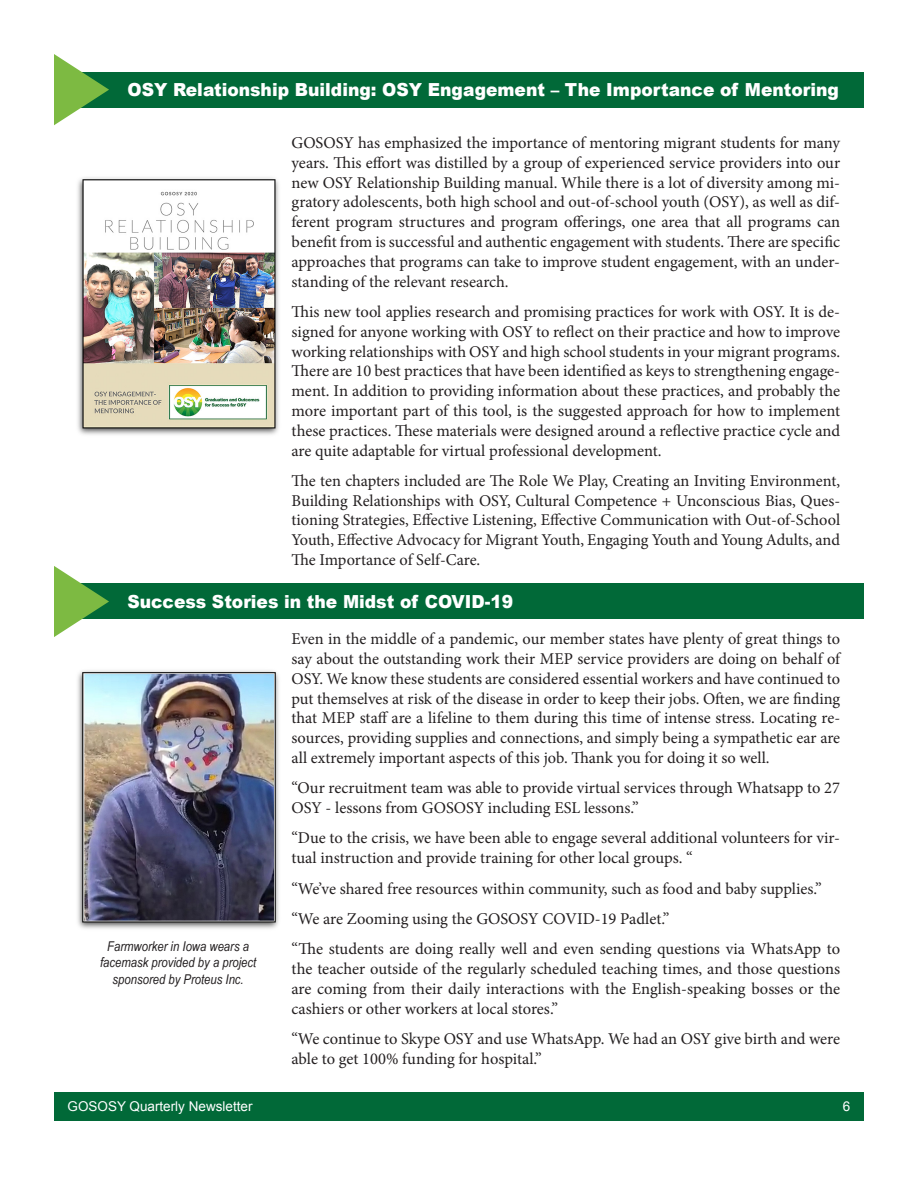
<style>
.page{position:relative;width:918px;height:1188px;background:#fff}
.page>*{position:absolute;margin:0;border:0;box-sizing:border-box;transform-origin:0 0}
.t1{font:900 18px "Arial";color:#fff;scale:.95 1}
.t2{font:16.5px/19.8px "Minion Pro";letter-spacing:-.005em;color:#231f20;text-align:justify}
.t3{font:italic 13.5px/16.5px "Arial Narrow";color:#231f20;text-align:center}
.t4{font:13.5px "Arial";color:#fff}
</style>
<div class="page">
<div style="left:54px;top:1092px;width:810px;height:28px;background:#016938"></div>
<div style="left:54px;top:72px;width:810px;height:35px;background:#016938"></div>
<svg style="left:54px;top:54px;width:55px;height:71px"></svg>
<div style="left:54px;top:584px;width:810px;height:35px;background:#016938"></div>
<svg style="left:54px;top:566px;width:55px;height:71px"></svg>
<img style="left:77px;top:670px;width:202px;height:259px">
<img style="left:77px;top:177px;width:202px;height:258px">
<p class="t1" style="left:127px;top:76px;width:750px">OSY Relationship Building: OSY Engagement – The Importance of Mentoring</p>
<p class="t2" style="left:292px;top:133px;width:550px">GOSOSY has emphasized the importance of mentoring migrant students for many years. This effort was distilled by a group of experienced service providers into our new OSY Relationship Building manual. While there is a lot of diversity among mi&shy;gratory adolescents, both high school and out-of-school youth (OSY), as well as dif&shy;ferent program structures and program offerings, one area that all programs can benefit from is successful and authentic engagement with students. There are specific approaches that programs can take to improve student engagement, with an under&shy;standing of the relevant research.</p>
<p class="t2" style="left:292px;top:302px;width:550px">This new tool applies research and promising practices for work with OSY. It is de&shy;signed for anyone working with OSY to reflect on their practice and how to improve working relationships with OSY and high school students in your migrant programs.<br>There are 10 best practices that have been identified as keys to strengthening engage&shy;ment. In addition to providing information about these practices, and probably the more important part of this tool, is the suggested approach for how to implement these practices. These materials were designed around a reflective practice cycle and are quite adaptable for virtual professional development.</p>
<p class="t2" style="left:292px;top:471px;width:550px">The ten chapters included are The Role We Play, Creating an Inviting Environment, Building Relationships with OSY, Cultural Competence + Unconscious Bias, Ques&shy;tioning Strategies, Effective Listening, Effective Communication with Out-of-School Youth, Effective Advocacy for Migrant Youth, Engaging Youth and Young Adults, and The Importance of Self-Care.</p>
<p class="t1" style="left:127px;top:588px;width:408px">Success Stories in the Midst of COVID-19</p>
<p class="t3" style="left:100px;top:937px;width:158px">Farmworker in Iowa wears a facemask provided by a project sponsored by Proteus Inc.</p>
<p class="t2" style="left:292px;top:629px;width:550px">Even in the middle of a pandemic, our member states have plenty of great things to say about the outstanding work their MEP service providers are doing on behalf of OSY. We know these students are considered essential workers and have continued to put themselves at risk of the disease in order to keep their jobs. Often, we are finding that MEP staff are a lifeline to them during this time of intense stress. Locating re&shy;sources, providing supplies and connections, and simply being a sympathetic ear are all extremely important aspects of this job. Thank you for doing it so well.</p>
<p class="t2" style="left:292px;top:778px;width:550px">“Our recruitment team was able to provide virtual services through Whatsapp to 27<br>OSY - lessons from GOSOSY including ESL lessons.”</p>
<p class="t2" style="left:292px;top:828px;width:550px">“Due to the crisis, we have been able to engage several additional volunteers for vir&shy;tual instruction and provide training for other local groups. “</p>
<p class="t2" style="left:292px;top:878px;width:532px">“We’ve shared free resources within community, such as food and baby supplies.”</p>
<p class="t2" style="left:292px;top:909px;width:380px">“We are Zooming using the GOSOSY COVID-19 Padlet.”</p>
<p class="t2" style="left:292px;top:939px;width:550px">“The students are doing really well and even sending questions via WhatsApp to the teacher outside of the regularly scheduled teaching times, and those questions are coming from their daily interactions with the English-speaking bosses or the cashiers or other workers at local stores.”</p>
<p class="t2" style="left:292px;top:1029px;width:550px">“We continue to Skype OSY and use WhatsApp. We had an OSY give birth and were able to get 100% funding for hospital.”</p>
<p class="t4" style="left:68px;top:1097px;width:187px">GOSOSY Quarterly Newsletter</p>
<p class="t4" style="left:843px;top:1097px;width:9px">6</p>
</div>
